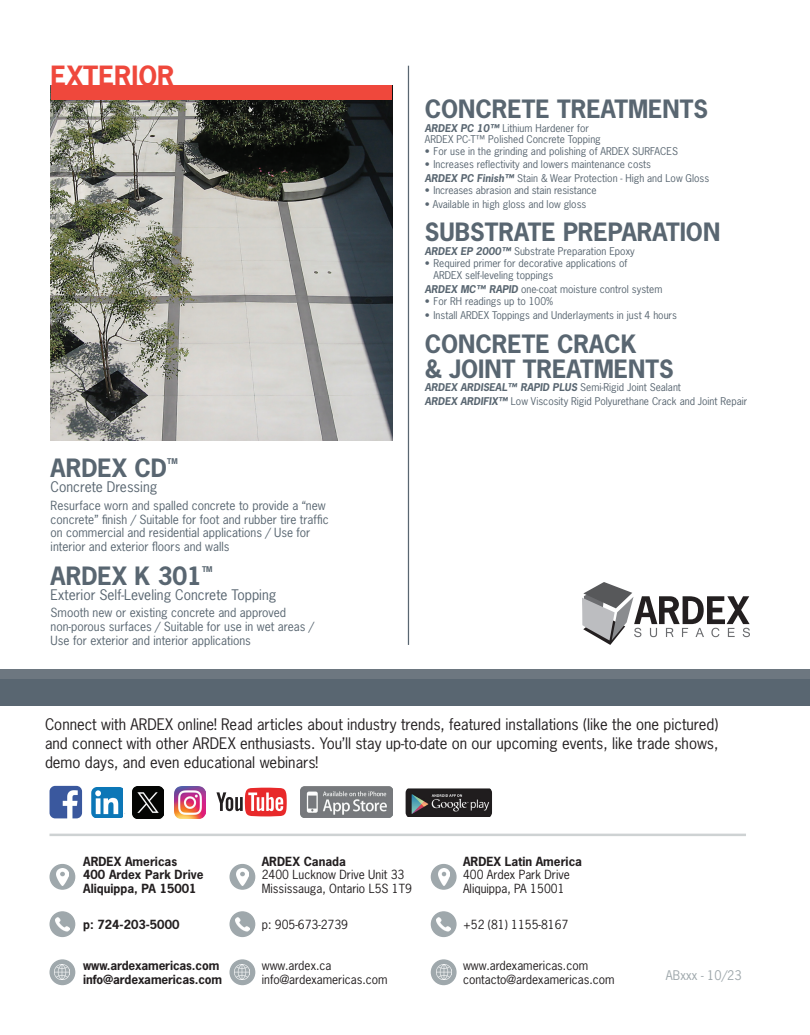
<style>
.page{position:relative;width:810px;height:1035px;background:#fff}
.page>*{position:absolute;margin:0;border:0;box-sizing:border-box;transform-origin:0 0}
.t1{font:700 26.25px "News Gothic Std";color:#ef483c}
.t2{font:700 23.75px/25px "News Gothic Std";color:#596671}
.t3{font:15px/18.8px "News Gothic Std";color:#231f20;text-align:justify}
.t4{font:13.75px "News Gothic Std";color:#596671}
.t5{font:12.5px "News Gothic Std";color:#9fa8ac}
.t6{font:11.88px/13.8px "News Gothic Std";color:#596671}
.t7{font:11.88px/13.5px "News Gothic Std";color:#231f20}
.t8{font:700 11.88px/13.5px "News Gothic Std";color:#231f20}
.t9{font:10.12px/13.8px "News Gothic Std";color:#596671}
.t10{font:700 7.5px "News Gothic Std";color:#596671}
.s1{font-weight:700;font-style:italic}
</style>
<div class="page">
<svg style="left:582px;top:582px;width:168px;height:63px"></svg>
<img style="left:51px;top:86px;width:341px;height:354px">
<div style="left:52px;top:85px;width:340px;height:15px;background:#ef483c"></div>
<div style="left:0;top:674px;width:809px;height:32px;background:#596671"></div>
<img style="left:50px;top:786px;width:32px;height:32px">
<img style="left:132px;top:787px;width:32px;height:31px">
<img style="left:91px;top:787px;width:34px;height:31px">
<img style="left:300px;top:787px;width:92px;height:30px">
<img style="left:406px;top:788px;width:86px;height:29px">
<svg style="left:216px;top:788px;width:71px;height:28px"></svg>
<img style="left:174px;top:787px;width:32px;height:31px">
<div style="left:50px;top:865px;width:25px;height:24px;background:#9fa8ac;border-radius:50%"></div>
<img style="left:57px;top:869px;width:11px;height:17px">
<div style="left:50px;top:864px;width:25px;height:26px;border:1px solid #9fa8ac;border-radius:50%"></div>
<div style="left:50px;top:912px;width:25px;height:24px;background:#9fa8ac;border-radius:50%"></div>
<img style="left:55px;top:917px;width:14px;height:15px">
<div style="left:50px;top:911px;width:25px;height:26px;border:1px solid #9fa8ac;border-radius:50%"></div>
<div style="left:50px;top:960px;width:25px;height:25px;background:#9fa8ac;border-radius:50%"></div>
<img style="left:55px;top:965px;width:15px;height:15px">
<div style="left:50px;top:959px;width:25px;height:26px;border:1px solid #9fa8ac;border-radius:50%"></div>
<div style="left:230px;top:912px;width:25px;height:24px;background:#9fa8ac;border-radius:50%"></div>
<img style="left:235px;top:917px;width:14px;height:15px">
<div style="left:230px;top:911px;width:25px;height:26px;border:1px solid #9fa8ac;border-radius:50%"></div>
<div style="left:431px;top:912px;width:25px;height:24px;background:#9fa8ac;border-radius:50%"></div>
<img style="left:437px;top:917px;width:13px;height:15px">
<div style="left:431px;top:911px;width:26px;height:26px;border:1px solid #9fa8ac;border-radius:50%"></div>
<div style="left:230px;top:960px;width:25px;height:25px;background:#9fa8ac;border-radius:50%"></div>
<img style="left:235px;top:965px;width:15px;height:15px">
<div style="left:230px;top:959px;width:25px;height:26px;border:1px solid #9fa8ac;border-radius:50%"></div>
<div style="left:431px;top:960px;width:25px;height:25px;background:#9fa8ac;border-radius:50%"></div>
<img style="left:436px;top:965px;width:15px;height:15px">
<div style="left:431px;top:959px;width:26px;height:26px;border:1px solid #9fa8ac;border-radius:50%"></div>
<div style="left:230px;top:865px;width:25px;height:24px;background:#9fa8ac;border-radius:50%"></div>
<img style="left:237px;top:869px;width:11px;height:17px">
<div style="left:230px;top:864px;width:25px;height:26px;border:1px solid #9fa8ac;border-radius:50%"></div>
<div style="left:431px;top:865px;width:25px;height:24px;background:#9fa8ac;border-radius:50%"></div>
<img style="left:438px;top:869px;width:12px;height:17px">
<div style="left:431px;top:864px;width:26px;height:26px;border:1px solid #9fa8ac;border-radius:50%"></div>
<hr style="left:49px;top:834px;width:697px;height:2px;background:#ced2d3">
<div style="left:0;top:670px;width:810px;height:9px;background:#6d7780"></div>
<hr style="left:408px;top:66px;width:1px;height:579px;background:#596671">
<h1 class="t1" style="left:51px;top:59px;width:125px">EXTERIOR</h1>
<h2 class="t2" style="left:51px;top:456px;width:118px">ARDEX CD</h2>
<p class="t10" style="left:167px;top:457px;width:12px">TM</p>
<h3 class="t4" style="left:51px;top:478px;width:108px">Concrete Dressing</h3>
<p class="t6" style="left:51px;top:498px;width:280px">Resurface worn and spalled concrete to provide a “new concrete” finish / Suitable for foot and rubber tire traffic on commercial and residential applications / Use for interior and exterior floors and walls</p>
<h2 class="t2" style="left:51px;top:563px;width:153px">ARDEX K 301</h2>
<p class="t10" style="left:202px;top:564px;width:12px">TM</p>
<h3 class="t4" style="left:51px;top:586px;width:227px">Exterior Self-Leveling Concrete Topping</h3>
<p class="t6" style="left:51px;top:606px;width:265px">Smooth new or existing concrete and approved non-porous surfaces / Suitable for use in wet areas /<br>Use for exterior and interior applications</p>
<h2 class="t2" style="left:425px;top:96px;width:285px">CONCRETE TREATMENTS</h2>
<p class="t9" style="left:425px;top:122px;width:178px;line-height:11.2px"><span class="s1">ARDEX PC 10™</span> Lithium Hardener for<br>ARDEX PC-T™ Polished Concrete Topping</p>
<p class="t9" style="left:425px;top:145px;width:255px">• For use in the grinding and polishing of ARDEX SURFACES</p>
<p class="t9" style="left:425px;top:157px;width:286px">• Increases reflectivity and lowers maintenance costs<br><span class="s1">ARDEX PC Finish™</span> Stain &amp; Wear Protection - High and Low Gloss</p>
<p class="t9" style="left:425px;top:183px;width:173px">• Increases abrasion and stain resistance</p>
<p class="t9" style="left:425px;top:197px;width:163px">• Available in high gloss and low gloss</p>
<h2 class="t2" style="left:425px;top:219px;width:297px">SUBSTRATE PREPARATION</h2>
<p class="t9" style="left:425px;top:244px;width:212px"><span class="s1">ARDEX EP 2000™</span> Substrate Preparation Epoxy</p>
<p class="t9" style="left:433px;top:257px;width:195px;line-height:11.9px;text-indent:-9px">• Required primer for decorative applications of<br>ARDEX self-leveling toppings</p>
<p class="t9" style="left:425px;top:282px;width:239px"><span class="s1">ARDEX MC™ RAPID</span> one-coat moisture control system</p>
<p class="t9" style="left:425px;top:295px;width:130px">• For RH readings up to 100%</p>
<p class="t9" style="left:425px;top:308px;width:254px">• Install ARDEX Toppings and Underlayments in just 4 hours</p>
<h2 class="t2" style="left:425px;top:331px;width:250px">CONCRETE CRACK<br>&amp; JOINT TREATMENTS</h2>
<p class="t9" style="left:425px;top:380px;width:324px"><span class="s1">ARDEX ARDISEAL™ RAPID PLUS</span> Semi-Rigid Joint Sealant<br><span class="s1">ARDEX ARDIFIX™</span> Low Viscosity Rigid Polyurethane Crack and Joint Repair</p>
<p class="t3" style="left:45px;top:715px;width:675px">Connect with ARDEX online! Read articles about industry trends, featured installations (like the one pictured) and connect with other ARDEX enthusiasts. You’ll stay up-to-date on our upcoming events, like trade shows, demo days, and even educational webinars!</p>
<p class="t8" style="left:83px;top:854px;width:122px">ARDEX Americas<br>400 Ardex Park Drive<br>Aliquippa, PA 15001</p>
<p class="t8" style="left:83px;top:917px;width:98px">p: 724-203-5000</p>
<p class="t8" style="left:83px;top:959px;width:140px">www.ardexamericas.com info@ardexamericas.com</p>
<p class="t8" style="left:262px;top:854px;width:86px">ARDEX Canada</p>
<p class="t7" style="left:262px;top:868px;width:152px">2400 Lucknow Drive Unit 33<br>Mississauga, Ontario L5S 1T9</p>
<p class="t8" style="left:463px;top:854px;width:121px">ARDEX Latin America</p>
<p class="t7" style="left:463px;top:868px;width:108px">400 Ardex Park Drive<br>Aliquippa, PA 15001</p>
<p class="t7" style="left:262px;top:917px;width:88px">p: 905-673-2739</p>
<p class="t7" style="left:463px;top:917px;width:107px">+52 (81) 1155-8167</p>
<p class="t7" style="left:262px;top:959px;width:127px">www.ardex.ca info@ardexamericas.com</p>
<p class="t7" style="left:463px;top:959px;width:153px">www.ardexamericas.com contacto@ardexamericas.com</p>
<p class="t5" style="left:666px;top:967px;width:77px">ABxxx - 10/23</p>
</div>
